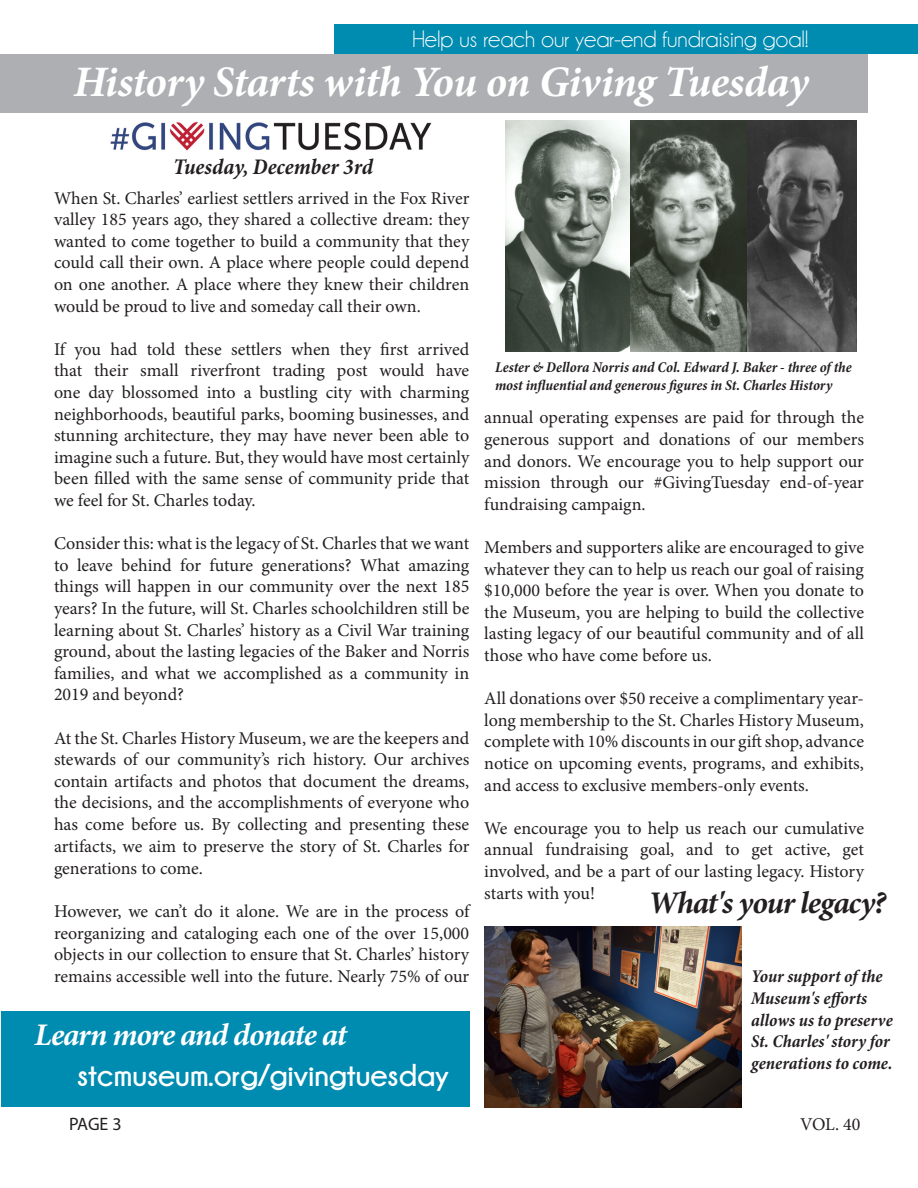
<style>
.page{position:relative;width:918px;height:1188px;background:#fff}
.page>*{position:absolute;margin:0;border:0;box-sizing:border-box;transform-origin:0 0}
.t1{font:italic 700 43.5px "Minion Pro";letter-spacing:-.015em;color:#fff}
.t2{font:700 31.5px "Champagne&Limousines";color:#fff}
.t3{font:italic 700 31.5px "Minion Pro";letter-spacing:-.035em;color:#fff}
.t4{font:italic 700 31.5px "Minion Pro";letter-spacing:-.03em;color:#231f20}
.t5{font:24px "Champagne&Limousines";color:#fff}
.t6{font:italic 700 condensed 22.5px "Minion Pro";letter-spacing:.005em;color:#231f20}
.t7{font:18px/21.6px "Minion Pro";letter-spacing:-.005em;color:#231f20;text-align:justify}
.t8{font:italic 700 condensed 18px/21.6px "Minion Pro";letter-spacing:-.005em;color:#231f20}
.t9{font:18px "Myriad Pro";color:#231f20}
.t10{font:italic 700 condensed 15px/18px "Minion Pro";letter-spacing:-.005em;color:#231f20}
</style>
<div class="page">
<div style="left:0;top:54px;width:867px;height:59px;background:#aeafb3"></div>
<img style="left:110px;top:122px;width:322px;height:29px">
<div style="left:334px;top:24px;width:584px;height:30px;background:#008bb0"></div>
<img style="left:505px;top:121px;width:351px;height:230px">
<img style="left:484px;top:926px;width:257px;height:181px">
<div style="left:1px;top:1011px;width:468px;height:95px;background:#008bb0"></div>
<p class="t5" style="left:412px;top:26px;width:397px">Help us reach our year-end fundraising goal!</p>
<p class="t1" style="left:73px;top:52px;width:737px">History Starts with You on Giving Tuesday</p>
<p class="t6" style="left:173px;top:151px;width:202px">Tuesday, December 3rd</p>
<p class="t7" style="left:54px;top:187px;width:417px">When St. Charles’ earliest settlers arrived in the Fox River valley 185 years ago, they shared a collective dream: they wanted to come together to build a community that they could call their own. A place where people could depend on one another. A place where they knew their children would be proud to live and someday call their own.</p>
<p class="t7" style="left:54px;top:338px;width:417px">If you had told these settlers when they first arrived that their small riverfront trading post would have one day blossomed into a bustling city with charming neighborhoods, beautiful parks, booming businesses, and stunning architecture, they may have never been able to imagine such a future. But, they would have most certainly been filled with the same sense of community pride that we feel for St. Charles today.</p>
<p class="t7" style="left:54px;top:533px;width:417px">Consider this: what is the legacy of St. Charles that we want to leave behind for future generations? What amazing things will happen in our community over the next 185 years? In the future, will St. Charles schoolchildren still be learning about St. Charles’ history as a Civil War training ground, about the lasting legacies of the Baker and Norris families, and what we accomplished as a community in 2019 and beyond?</p>
<p class="t7" style="left:54px;top:727px;width:417px">At the St. Charles History Museum, we are the keepers and stewards of our community’s rich history. Our archives contain artifacts and photos that document the dreams, the decisions, and the accomplishments of everyone who has come before us. By collecting and presenting these artifacts, we aim to preserve the story of St. Charles for generations to come.</p>
<p class="t7" style="left:54px;top:901px;width:417px">However, we can’t do it alone. We are in the process of reorganizing and cataloging each one of the over 15,000 objects in our collection to ensure that St. Charles’ history remains accessible well into the future. Nearly 75% of our</p>
<p class="t3" style="left:35px;top:1013px;width:314px">Learn more and donate at</p>
<p class="t2" style="left:77px;top:1058px;width:374px">stcmuseum.org/givingtuesday</p>
<p class="t10" style="left:495px;top:358px;width:358px">Lester &amp; Dellora Norris and Col. Edward J. Baker - three of the most influential and generous figures in St. Charles History</p>
<p class="t7" style="left:484px;top:407px;width:381px">annual operating expenses are paid for through the generous support and donations of our members and donors. We encourage you to help support our mission through our #GivingTuesday end-of-year fundraising campaign.</p>
<p class="t7" style="left:484px;top:537px;width:381px">Members and supporters alike are encouraged to give whatever they can to help us reach our goal of raising $10,000 before the year is over. When you donate to the Museum, you are helping to build the collective lasting legacy of our beautiful community and of all those who have come before us.</p>
<p class="t7" style="left:484px;top:688px;width:381px">All donations over $50 receive a complimentary year&shy;long membership to the St. Charles History Museum, complete with 10% discounts in our gift shop, advance notice on upcoming events, programs, and exhibits, and access to exclusive members-only events.</p>
<p class="t7" style="left:484px;top:817px;width:381px">We encourage you to help us reach our cumulative annual fundraising goal, and to get active, get involved, and be a part of our lasting legacy. History starts with you!</p>
<p class="t4" style="left:648px;top:880px;width:240px">What's your legacy?</p>
<p class="t8" style="left:751px;top:966px;width:143px">Your support of the<br>Museum's efforts allows us to preserve<br>St. Charles' story for generations to come.</p>
<p class="t9" style="left:69px;top:1113px;width:54px">PAGE 3</p>
<p class="t7" style="left:800px;top:1114px;width:62px">VOL. 40</p>
</div>
